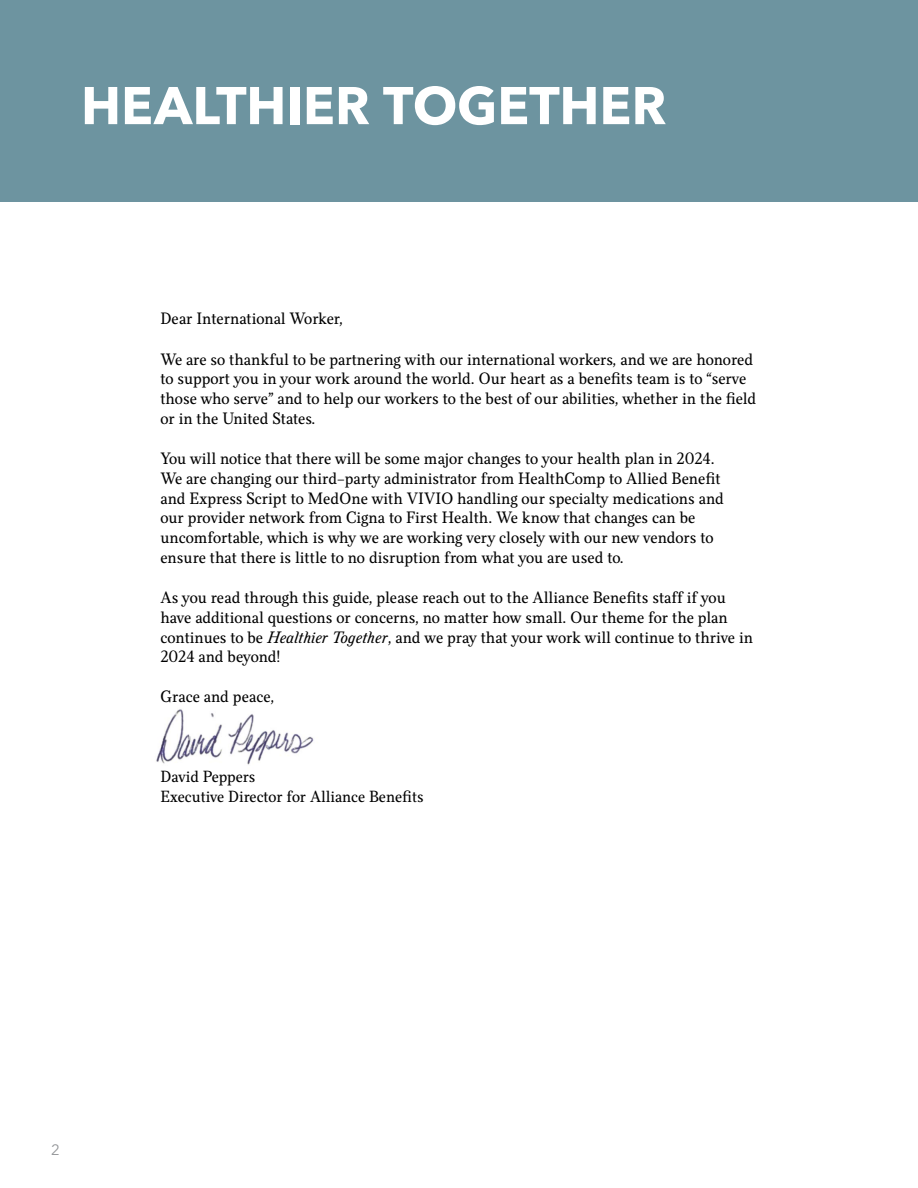
<style>
.page{position:relative;width:918px;height:1188px;background:#fff}
.page>*{position:absolute;margin:0;border:0;box-sizing:border-box;transform-origin:0 0}
.t1{font:700 52.5px "Avenir Next";color:#fff}
.t2{font:16.5px/19.8px "Felice";color:#000}
.t3{font:16.2px/19.8px "Felice";color:#000}
.t4{font:15px "Avenir Next";color:#939598}
.s1{font-style:italic}
</style>
<div class="page">
<img style="left:156px;top:709px;width:158px;height:56px">
<div style="left:0;top:0;width:918px;height:202px;background:#6d94a0"></div>
<h1 class="t1" style="left:81px;top:60px;width:587px">HEALTHIER TOGETHER</h1>
<p class="t2" style="left:160px;top:309px;width:184px">Dear International Worker,</p>
<p class="t2" style="left:160px;top:349px;width:597px">We are so thankful to be partnering with our international workers, and we are honored to support you in your work around the world. Our heart as a benefits team is to “serve those who serve” and to help our workers to the best of our abilities, whether in the field or in the United States.</p>
<p class="t2" style="left:160px;top:449px;width:565px">You will notice that there will be some major changes to your health plan in 2024.<br>We are changing our third-party administrator from HealthComp to Allied Benefit and Express Script to MedOne with VIVIO handling our specialty medications and our provider network from Cigna to First Health. We know that changes can be uncomfortable, which is why we are working very closely with our new vendors to ensure that there is little to no disruption from what you are used to.</p>
<p class="t2" style="left:160px;top:588px;width:594px">As you read through this guide, please reach out to the Alliance Benefits staff if you have additional questions or concerns, no matter how small. Our theme for the plan continues to be <span class="s1">Healthier Together</span>, and we pray that your work will continue to thrive in 2024 and beyond!</p>
<p class="t2" style="left:160px;top:687px;width:115px">Grace and peace,</p>
<p class="t3" style="left:160px;top:767px;width:265px">David Peppers<br>Executive Director for Alliance Benefits</p>
<p class="t4" style="left:51px;top:1138px;width:10px">2</p>
</div>
